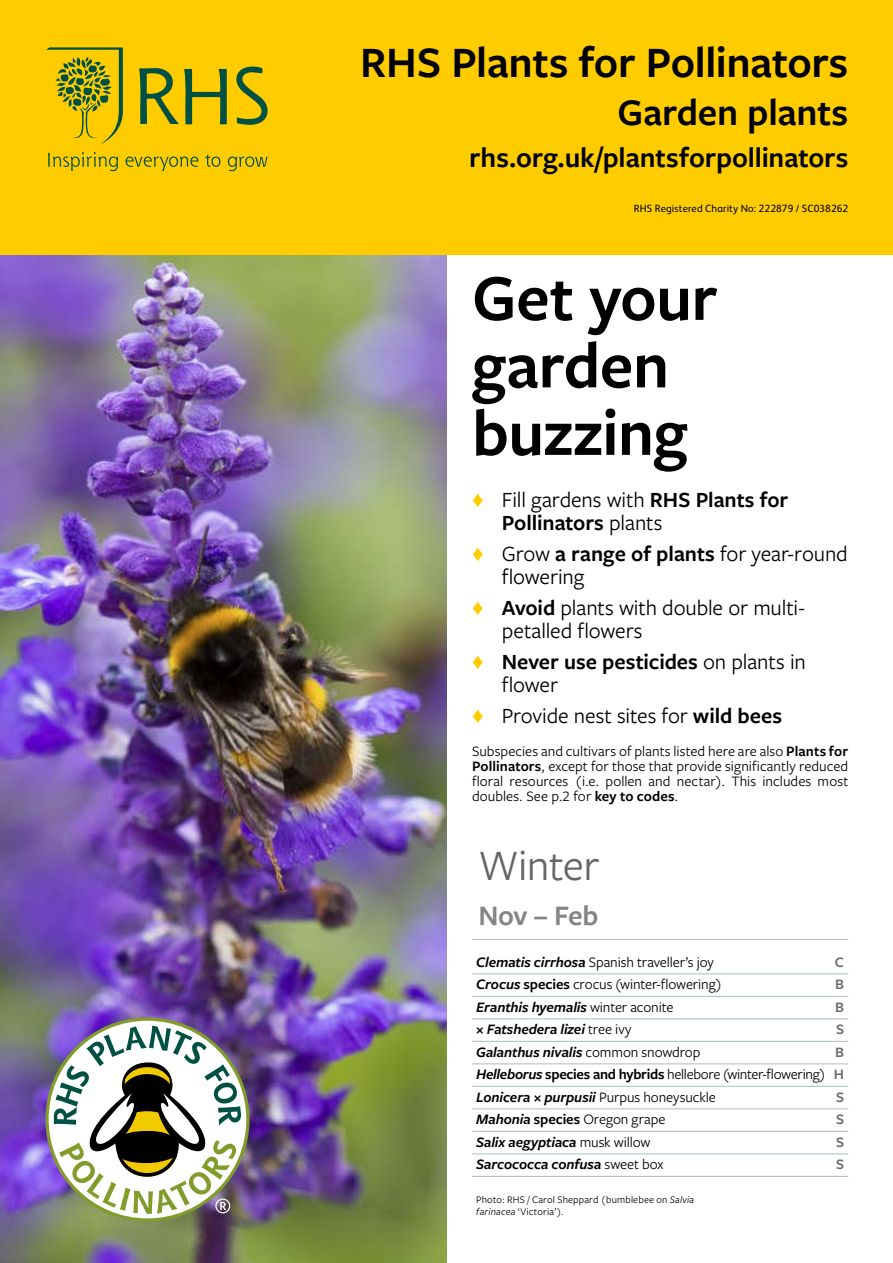
<style>
.page{position:relative;width:893px;height:1263px;background:#fff}
.page>*{position:absolute;margin:0;border:0;box-sizing:border-box;transform-origin:0 0}
.t1{font:600 67.5px/67.5px "Freight Sans Pro";letter-spacing:-.01em;color:#000}
.t2{font:600 45px "Freight Sans Pro";letter-spacing:-.005em;color:#000}
.t3{font:45px "Freight Sans Pro";letter-spacing:-.01em;color:#666}
.t4{font:600 39px "Freight Sans Pro";letter-spacing:-.005em;color:#000}
.t5{font:600 29.25px "Freight Sans Pro";color:#000}
.t6{font:600 29.25px "Freight Sans Pro";letter-spacing:-.015em;color:#858585}
.t7{font:22.5px/22.5px "Freight Sans Pro";letter-spacing:-.005em;color:#000}
.t8{font:600 22.5px/22.5px "Freight Sans Pro";letter-spacing:-.005em;color:#000}
.t9{font:15px/15px "Freight Sans Pro";letter-spacing:-.005em;color:#000;text-align:justify}
.t10{font:italic 600 15px "Freight Sans Pro";letter-spacing:-.005em;color:#000}
.t11{font:600 15px "Freight Sans Pro";color:#696e69}
.t12{font:10.5px/12px "Freight Sans Pro";letter-spacing:.015em;color:#000}
.t13{font:10.5px "FS Albert";letter-spacing:.015em;color:#000}
.s1{font-family:"Arial";font-weight:400;color:#fc0}
.s2{font-weight:400}
.s3{font-family:"Arial";color:#fc0}
.s4{font-weight:600}
.s5{font-weight:600;font-style:italic}
.s6{font-weight:400;font-style:normal}
.s7{font-weight:600;color:#696e69}
.s8{font-style:italic}
</style>
<div class="page">
<img style="left:0;top:255px;width:446px;height:1008px">
<img style="left:45px;top:1017px;width:204px;height:204px">
<div style="left:0;top:0;width:893px;height:255px;background:#fc0"></div>
<svg style="left:46px;top:47px;width:77px;height:98px"></svg>
<svg style="left:139px;top:68px;width:88px;height:56px"></svg>
<svg style="left:236px;top:66px;width:32px;height:59px"></svg>
<svg style="left:48px;top:152px;width:70px;height:19px"></svg>
<svg style="left:126px;top:157px;width:72px;height:14px"></svg>
<svg style="left:205px;top:155px;width:15px;height:12px"></svg>
<svg style="left:228px;top:157px;width:40px;height:14px"></svg>
<hr style="left:472px;top:939px;width:376px;height:1px;background:#b4c5be">
<hr style="left:472px;top:973px;width:376px;height:1px;background:#b4c5be">
<hr style="left:472px;top:996px;width:376px;height:1px;background:#b4c5be">
<hr style="left:472px;top:1018px;width:376px;height:1px;background:#b4c5be">
<hr style="left:472px;top:1041px;width:376px;height:1px;background:#b4c5be">
<hr style="left:472px;top:1063px;width:376px;height:1px;background:#b4c5be">
<hr style="left:472px;top:1086px;width:376px;height:1px;background:#b4c5be">
<hr style="left:472px;top:1108px;width:376px;height:1px;background:#b4c5be">
<hr style="left:472px;top:1131px;width:376px;height:1px;background:#b4c5be">
<hr style="left:472px;top:1153px;width:376px;height:1px;background:#b4c5be">
<hr style="left:472px;top:1176px;width:376px;height:1px;background:#b4c5be">
<h2 class="t2" style="left:360px;top:32px;width:490px">RHS Plants for Pollinators</h2>
<h3 class="t4" style="left:618px;top:86px;width:232px">Garden plants</h3>
<h3 class="t5" style="left:469px;top:137px;width:381px">rhs.org.uk/plantsforpollinators</h3>
<p class="t13" style="left:634px;top:202px;width:216px">RHS Registered Charity No: 222879 / SC038262</p>
<h1 class="t1" style="left:472px;top:261px;width:247px">Get your garden buzzing</h1>
<h3 class="t8" style="left:502px;top:488px;width:288px;text-indent:-30px"><span class="s1">♦</span> <span class="s2">Fill gardens with</span> RHS Plants for<br>Pollinators <span class="s2">plants</span></h3>
<h3 class="t7" style="left:502px;top:542px;width:348px;text-indent:-30px"><span class="s3">♦</span> Grow <span class="s4">a range of plants</span> for year-round flowering</h3>
<h3 class="t7" style="left:502px;top:596px;width:305px;text-indent:-30px"><span class="s3">♦</span> <span class="s4">Avoid</span> plants with double or multi&shy;petalled flowers</h3>
<h3 class="t8" style="left:502px;top:650px;width:306px;text-indent:-30px"><span class="s1">♦</span> Never use pesticides <span class="s2">on plants in flower</span></h3>
<h3 class="t7" style="left:472px;top:704px;width:312px"><span class="s3">♦</span> Provide nest sites for <span class="s4">wild bees</span></h3>
<p class="t9" style="left:472px;top:743px;width:378px">Subspecies and cultivars of plants listed here are also <span class="s4">Plants for Pollinators</span>, except for those that provide significantly reduced floral resources (i.e. pollen and nectar). This includes most doubles. See p.2 for <span class="s4">key to codes</span>.</p>
<h2 class="t3" style="left:478px;top:835px;width:123px">Winter</h2>
<h3 class="t6" style="left:478px;top:895px;width:122px">Nov – Feb</h3>
<p class="t9" style="left:476px;top:954px;width:239px"><span class="s5">Clematis cirrhosa</span> Spanish traveller’s joy</p>
<p class="t11" style="left:835px;top:952px;width:11px">C</p>
<p class="t9" style="left:476px;top:976px;width:247px"><span class="s5">Crocus</span> <span class="s4">species</span> crocus (winter-flowering)</p>
<p class="t11" style="left:835px;top:974px;width:10px">B</p>
<p class="t10" style="left:476px;top:997px;width:199px">Eranthis hyemalis <span class="s6">winter aconite</span></p>
<p class="t11" style="left:835px;top:997px;width:10px">B</p>
<p class="t10" style="left:476px;top:1019px;width:157px">× Fatshedera lizei <span class="s6">tree ivy</span></p>
<p class="t11" style="left:836px;top:1019px;width:10px">S</p>
<p class="t10" style="left:476px;top:1042px;width:226px">Galanthus nivalis <span class="s6">common snowdrop</span></p>
<p class="t9" style="left:476px;top:1040px;width:369px;line-height:22.5px;text-indent:359px"><span class="s7">B </span><span class="s5">Helleborus</span> <span class="s4">species and hybrids</span> hellebore (winter-flowering) <span class="s7">H </span><span class="s5">Lonicera × purpusii</span> Purpus honeysuckle</p>
<p class="t11" style="left:836px;top:1087px;width:10px">S</p>
<p class="t9" style="left:476px;top:1111px;width:191px"><span class="s5">Mahonia</span> <span class="s4">species</span> Oregon grape</p>
<p class="t11" style="left:836px;top:1109px;width:10px">S</p>
<p class="t10" style="left:476px;top:1132px;width:176px">Salix aegyptiaca <span class="s6">musk willow</span></p>
<p class="t11" style="left:836px;top:1132px;width:10px">S</p>
<p class="t10" style="left:476px;top:1154px;width:189px">Sarcococca confusa <span class="s6">sweet box</span></p>
<p class="t11" style="left:836px;top:1154px;width:10px">S</p>
<p class="t12" style="left:476px;top:1193px;width:219px">Photo: RHS / Carol Sheppard (bumblebee on <span class="s8">Salvia farinacea</span> ‘Victoria’).</p>
</div>
